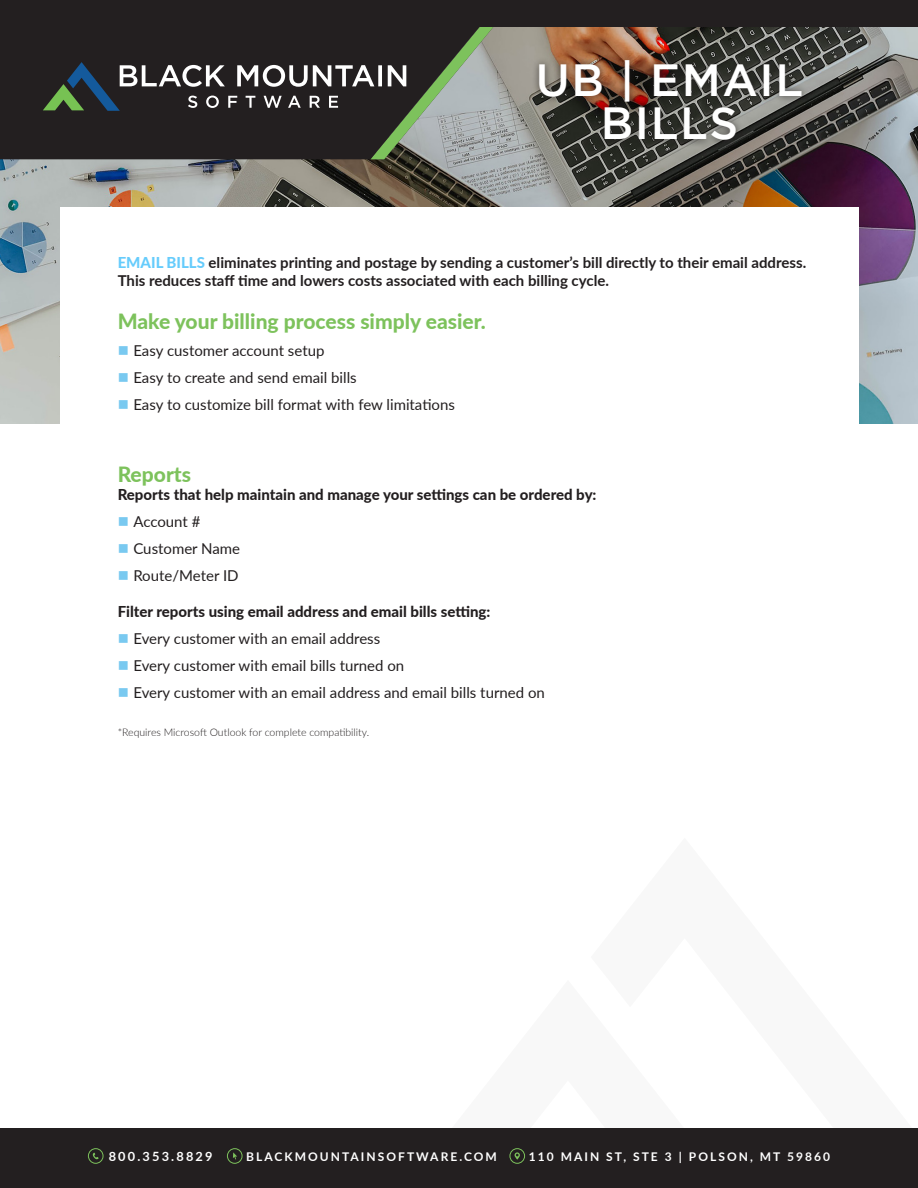
<style>
.page{position:relative;width:918px;height:1188px;background:#fff}
.page>*{position:absolute;margin:0;border:0;box-sizing:border-box;transform-origin:0 0}
.t1{font:500 45px "Gotham";letter-spacing:.035em;color:#fff}
.t2{font:800 21px "Lato";color:#7dc25c}
.t3{font:15px "Lato";color:#231f20}
.t4{font:700 15px/18px "Lato";color:#231f20}
.t5{font:800 15px "Lato";color:#231f20}
.t6{font:700 12.75px "Lato";letter-spacing:.17em;color:#fff}
.t7{font:700 12px "Lato";letter-spacing:.17em;color:#fff}
.t8{font:300 10.5px "Lato";color:#231f20}
.s1{font-weight:800;color:#66ccfc}
.s2{color:#79c9f0}
</style>
<div class="page">
<svg style="left:435px;top:1128px;width:266px;height:1px"></svg>
<img style="left:0;top:159px;width:918px;height:264px">
<svg style="left:0;top:0;width:918px;height:159px;background:#4b4644"></svg>
<svg style="left:43px;top:27px;width:450px;height:132px;background:#40413e"></svg>
<div style="left:531px;top:53px;width:278px;height:95px;background:#231f20;opacity:.75"></div>
<div style="left:60px;top:207px;width:798px;height:287px;background:#fff"></div>
<div style="left:0;top:1129px;width:918px;height:59px;background:#231f20"></div>
<svg style="left:88px;top:1148px;width:16px;height:16px"></svg>
<svg style="left:227px;top:1148px;width:16px;height:16px"></svg>
<svg style="left:509px;top:1148px;width:16px;height:16px"></svg>
<p class="t1" style="left:536px;top:54px;width:269px">UB | EMAIL</p>
<p class="t1" style="left:601px;top:98px;width:139px">BILLS</p>
<p class="t4" style="left:118px;top:253px;width:690px"><span class="s1">EMAIL BILLS</span> eliminates printing and postage by sending a customer’s bill directly to their email address.<br>This reduces staff time and lowers costs associated with each billing cycle.</p>
<p class="t2" style="left:118px;top:306px;width:370px">Make your billing process simply easier.</p>
<p class="t3" style="left:118px;top:340px;width:208px"><span class="s2">■</span> Easy customer account setup</p>
<p class="t3" style="left:118px;top:367px;width:241px"><span class="s2">■</span> Easy to create and send email bills</p>
<p class="t3" style="left:118px;top:394px;width:339px"><span class="s2">■</span> Easy to customize bill format with few limitations</p>
<p class="t2" style="left:118px;top:459px;width:75px">Reports</p>
<p class="t5" style="left:118px;top:484px;width:480px">Reports that help maintain and manage your settings can be ordered by:</p>
<p class="t3" style="left:118px;top:511px;width:84px"><span class="s2">■</span> Account #</p>
<p class="t3" style="left:118px;top:538px;width:124px"><span class="s2">■</span> Customer Name</p>
<p class="t3" style="left:118px;top:565px;width:122px"><span class="s2">■</span> Route/Meter ID</p>
<p class="t5" style="left:118px;top:601px;width:374px">Filter reports using email address and email bills setting:</p>
<p class="t3" style="left:118px;top:628px;width:264px"><span class="s2">■</span> Every customer with an email address</p>
<p class="t3" style="left:118px;top:655px;width:288px"><span class="s2">■</span> Every customer with email bills turned on</p>
<p class="t3" style="left:118px;top:682px;width:429px"><span class="s2">■</span> Every customer with an email address and email bills turned on</p>
<p class="t8" style="left:118px;top:725px;width:253px">*Requires Microsoft Outlook for complete compatibility.</p>
<p class="t6" style="left:109px;top:1147px;width:105px">800.353.8829</p>
<p class="t7" style="left:246px;top:1148px;width:252px">BLACKMOUNTAINSOFTWARE.COM</p>
<p class="t7" style="left:529px;top:1148px;width:303px">110 MAIN ST, STE 3 | POLSON, MT 59860</p>
</div>
